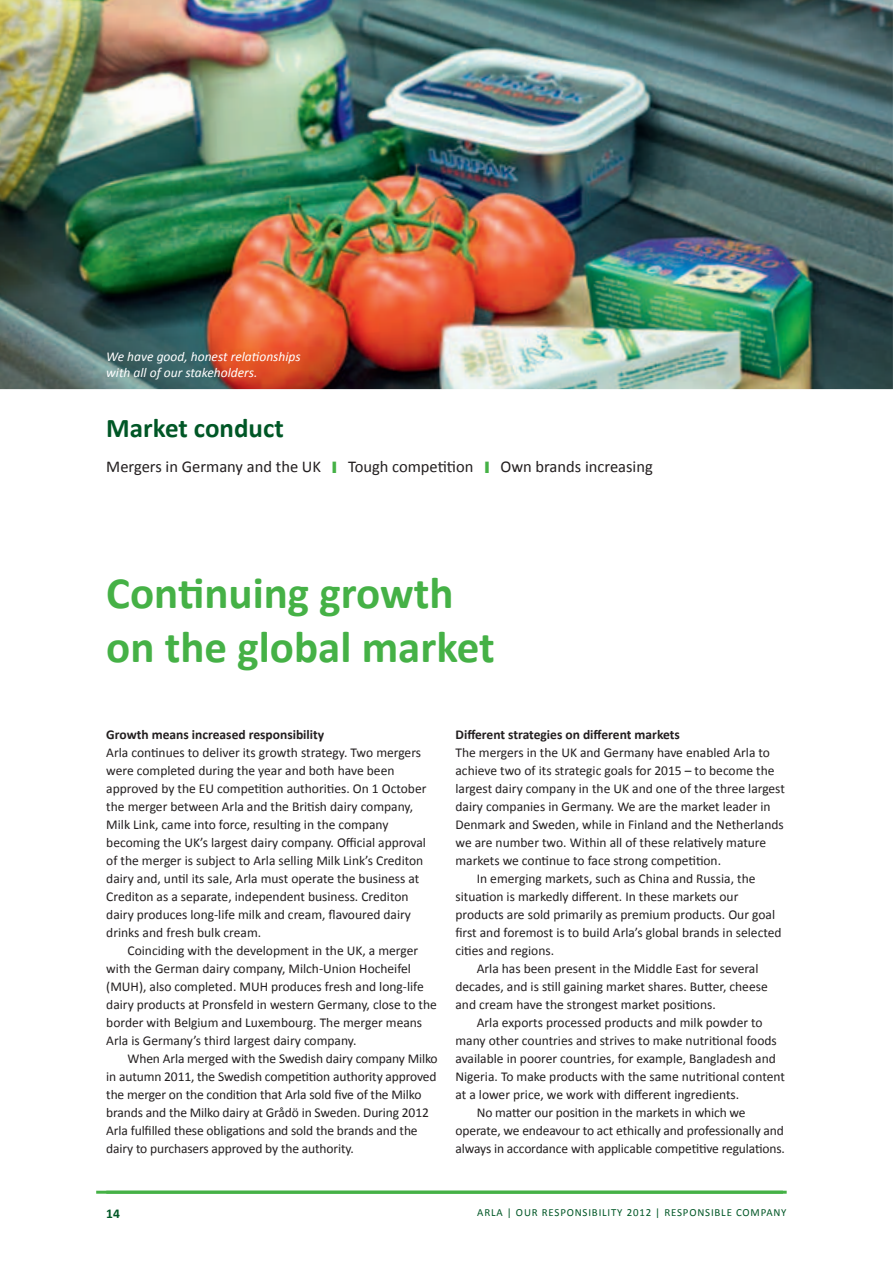
<style>
.page{position:relative;width:893px;height:1263px;background:#fff}
.page>*{position:absolute;margin:0;border:0;box-sizing:border-box;transform-origin:0 0}
.t1{font:700 45px/54px "Calibri";color:#45b146}
.t2{font:700 27px "Calibri";color:#005726}
.t3{font:16.5px "Calibri";color:#231f20}
.t4{font:13.5px/18px "Calibri";color:#231f20}
.t5{font:700 13.5px "Calibri";color:#231f20}
.t6{font:italic 13.5px/16.2px "Calibri";color:#fff}
.t7{font:700 13.5px "Calibri";color:#005726}
.t8{font:10.8px "Calibri";letter-spacing:.075em;color:#005726}
.s1{color:#45b146}
</style>
<div class="page">
<hr style="left:96px;top:1191px;width:687px;height:3px;background:#45b146">
<img style="left:0;top:0;width:893px;height:389px">
<p class="t6" style="left:106px;top:348px;width:196px">We have good, honest relationships with all of our stakeholders.</p>
<h2 class="t2" style="left:106px;top:411px;width:179px">Market conduct</h2>
<p class="t3" style="left:106px;top:456px;width:548px">Mergers in Germany and the UK <span class="s1">❙</span> Tough competition <span class="s1">❙</span> Own brands increasing</p>
<h1 class="t1" style="left:106px;top:564px;width:390px">Continuing growth on the global market</h1>
<p class="t5" style="left:106px;top:726px;width:220px">Growth means increased responsibility</p>
<p class="t4" style="left:106px;top:743px;width:322px">Arla continues to deliver its growth strategy. Two mergers were completed during the year and both have been approved by the EU competition authorities. On 1 October the merger between Arla and the British dairy company, Milk Link, came into force, resulting in the company becoming the UK’s largest dairy company. Official approval of the merger is subject to Arla selling Milk Link’s Crediton dairy and, until its sale, Arla must operate the business at Crediton as a separate, independent business. Crediton dairy produces long-life milk and cream, flavoured dairy drinks and fresh bulk cream.</p>
<p class="t4" style="left:106px;top:941px;width:332px;text-indent:21px">Coinciding with the development in the UK, a merger with the German dairy company, Milch-Union Hocheifel (MUH), also completed. MUH produces fresh and long-life dairy products at Pronsfeld in western Germany, close to the border with Belgium and Luxembourg. The merger means Arla is Germany’s third largest dairy company.</p>
<p class="t4" style="left:106px;top:1049px;width:333px;text-indent:21px">When Arla merged with the Swedish dairy company Milko in autumn 2011, the Swedish competition authority approved the merger on the condition that Arla sold five of the Milko brands and the Milko dairy at Grådö in Sweden. During 2012<br>Arla fulfilled these obligations and sold the brands and the dairy to purchasers approved by the authority.</p>
<p class="t5" style="left:455px;top:726px;width:226px">Different strategies on different markets</p>
<p class="t4" style="left:455px;top:743px;width:316px">The mergers in the UK and Germany have enabled Arla to</p>
<p class="t4" style="left:455px;top:761px;width:321px">achieve two of its strategic goals for 2015 – to become the</p>
<p class="t4" style="left:455px;top:779px;width:331px">largest dairy company in the UK and one of the three largest</p>
<p class="t4" style="left:455px;top:797px;width:317px">dairy companies in Germany. We are the market leader in</p>
<p class="t4" style="left:455px;top:815px;width:330px">Denmark and Sweden, while in Finland and the Netherlands</p>
<p class="t4" style="left:455px;top:833px;width:312px">we are number two. Within all of these relatively mature</p>
<p class="t4" style="left:455px;top:851px;width:267px">markets we continue to face strong competition.</p>
<p class="t4" style="left:477px;top:869px;width:280px">In emerging markets, such as China and Russia, the</p>
<p class="t4" style="left:455px;top:887px;width:284px">situation is markedly different. In these markets our</p>
<p class="t4" style="left:455px;top:905px;width:321px">products are sold primarily as premium products. Our goal</p>
<p class="t4" style="left:455px;top:923px;width:328px">first and foremost is to build Arla’s global brands in selected</p>
<p class="t4" style="left:455px;top:941px;width:100px">cities and regions.</p>
<p class="t4" style="left:477px;top:959px;width:283px">Arla has been present in the Middle East for several</p>
<p class="t4" style="left:455px;top:977px;width:314px">decades, and is still gaining market shares. Butter, cheese</p>
<p class="t4" style="left:455px;top:995px;width:262px">and cream have the strongest market positions.</p>
<p class="t4" style="left:477px;top:1013px;width:287px">Arla exports processed products and milk powder to</p>
<p class="t4" style="left:455px;top:1031px;width:323px">many other countries and strives to make nutritional foods</p>
<p class="t4" style="left:455px;top:1049px;width:322px">available in poorer countries, for example, Bangladesh and</p>
<p class="t4" style="left:455px;top:1067px;width:331px">Nigeria. To make products with the same nutritional content</p>
<p class="t4" style="left:455px;top:1085px;width:285px">at a lower price, we work with different ingredients.</p>
<p class="t4" style="left:477px;top:1103px;width:270px">No matter our position in the markets in which we</p>
<p class="t4" style="left:455px;top:1121px;width:330px">operate, we endeavour to act ethically and professionally and</p>
<p class="t4" style="left:455px;top:1139px;width:331px">always in accordance with applicable competitive regulations.</p>
<p class="t7" style="left:106px;top:1205px;width:15px">14</p>
<p class="t8" style="left:477px;top:1206px;width:311px">ARLA | OUR RESPONSIBILITY 2012 | RESPONSIBLE COMPANY</p>
</div>
